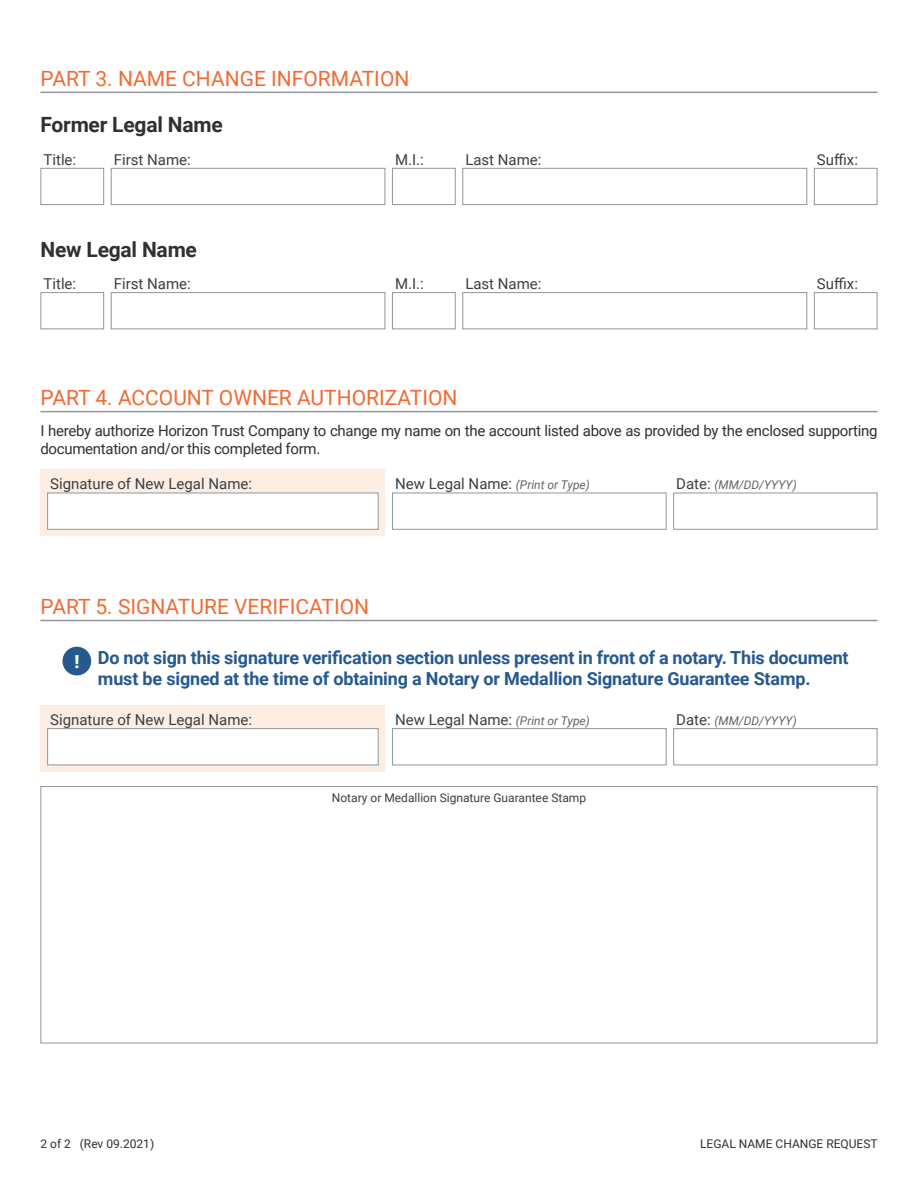
<style>
.page{position:relative;width:918px;height:1188px;background:#fff}
.page>*{position:absolute;margin:0;border:0;box-sizing:border-box;transform-origin:0 0}
.SectionTitle{font:21px "Roboto";color:#f26a32}
.SectionHeader{font:700 21px "Roboto";letter-spacing:-.01em;color:#312f30}
.FieldTitles{font:700 18px/21.6px "Roboto";letter-spacing:-.01em;color:#265990}
.FieldTitles-2{font:900 18px "Roboto";color:#fff}
.FieldTitles-3{font:15px "Roboto";color:#3e3e3f}
.t1{font:15px/18px "Roboto";letter-spacing:-.02em;color:#312f30}
.FieldTitles-4{font:12px "Roboto";color:#3e3e3f}
.t2{font:12px "Roboto";color:#312f30}
.FieldTitles-5{font:italic 12px "Roboto";letter-spacing:.01em;color:#636366}
.s1{font-style:italic;font-size:12px;color:#636366}
.s2{font-style:normal;font-size:15px;color:#3e3e3f}
</style>
<div class="page">
<div style="left:40px;top:705px;width:345px;height:67px;background:#fdeee3"></div>
<div style="left:40px;top:470px;width:345px;height:66px;background:#fdeee3"></div>
<hr style="left:40px;top:411px;width:838px;height:1px;background:#939598">
<hr style="left:40px;top:92px;width:838px;height:1px;background:#939598">
<div style="left:392px;top:493px;width:275px;height:37px;background:#fff;border:1px solid #939598"></div>
<div style="left:673px;top:493px;width:205px;height:37px;background:#fff;border:1px solid #939598"></div>
<hr style="left:40px;top:620px;width:838px;height:1px;background:#939598">
<div style="left:40px;top:786px;width:838px;height:257px;border:1px solid #939598"></div>
<div style="left:392px;top:728px;width:275px;height:37px;background:#fff;border:1px solid #939598"></div>
<div style="left:673px;top:728px;width:205px;height:37px;background:#fff;border:1px solid #939598"></div>
<div style="left:62px;top:647px;width:29px;height:28px;background:#265990;border-radius:50%"></div>
<div style="left:40px;top:168px;width:64px;height:37px;background:#fff;border:1px solid #939598"></div>
<div style="left:40px;top:292px;width:64px;height:37px;background:#fff;border:1px solid #939598"></div>
<div style="left:392px;top:168px;width:64px;height:37px;background:#fff;border:1px solid #939598"></div>
<div style="left:392px;top:292px;width:64px;height:37px;background:#fff;border:1px solid #939598"></div>
<div style="left:814px;top:168px;width:64px;height:37px;background:#fff;border:1px solid #939598"></div>
<div style="left:814px;top:292px;width:64px;height:37px;background:#fff;border:1px solid #939598"></div>
<div style="left:111px;top:168px;width:274px;height:37px;background:#fff;border:1px solid #939598"></div>
<div style="left:111px;top:292px;width:274px;height:37px;background:#fff;border:1px solid #939598"></div>
<div style="left:462px;top:168px;width:345px;height:37px;background:#fff;border:1px solid #939598"></div>
<div style="left:462px;top:292px;width:345px;height:37px;background:#fff;border:1px solid #939598"></div>
<div style="left:47px;top:728px;width:332px;height:37px;background:#fff;border:1px solid #939598"></div>
<div style="left:47px;top:493px;width:332px;height:37px;background:#fff;border:1px solid #939598"></div>
<p class="SectionTitle" style="left:40px;top:63px;width:370px">PART 3. NAME CHANGE INFORMATION</p>
<p class="SectionHeader" style="left:40px;top:110px;width:184px">Former Legal Name</p>
<p class="FieldTitles-3" style="left:44px;top:149px;width:34px">Title:</p>
<p class="FieldTitles-3" style="left:114px;top:149px;width:78px">First Name:</p>
<p class="SectionHeader" style="left:40px;top:234px;width:158px">New Legal Name</p>
<p class="FieldTitles-3" style="left:44px;top:273px;width:34px">Title:</p>
<p class="FieldTitles-3" style="left:114px;top:273px;width:78px">First Name:</p>
<p class="FieldTitles-3" style="left:395px;top:149px;width:30px">M.I.:</p>
<p class="FieldTitles-3" style="left:465px;top:149px;width:78px">Last Name:</p>
<p class="FieldTitles-3" style="left:395px;top:273px;width:30px">M.I.:</p>
<p class="FieldTitles-3" style="left:465px;top:273px;width:78px">Last Name:</p>
<p class="SectionTitle" style="left:40px;top:383px;width:419px">PART 4. ACCOUNT OWNER AUTHORIZATION</p>
<p class="FieldTitles-3" style="left:817px;top:149px;width:43px">Suffix:</p>
<p class="FieldTitles-3" style="left:817px;top:273px;width:43px">Suffix:</p>
<p class="t1" style="left:40px;top:421px;width:839px">I hereby authorize Horizon Trust Company to change my name on the account listed above as provided by the enclosed supporting documentation and/or this completed form.</p>
<p class="FieldTitles-3" style="left:50px;top:473px;width:203px">Signature of New Legal Name:</p>
<p class="FieldTitles-3" style="left:395px;top:473px;width:196px">New Legal Name: <span class="s1">(Print or Type)</span></p>
<p class="FieldTitles-5" style="left:676px;top:477px;width:122px"><span class="s2">Date:</span> (MM/DD/YYYY)</p>
<p class="SectionTitle" style="left:40px;top:592px;width:330px">PART 5. SIGNATURE VERIFICATION</p>
<p class="FieldTitles-2" style="left:74px;top:649px;width:6px">!</p>
<p class="FieldTitles" style="left:98px;top:646px;width:752px">Do not sign this signature verification section unless present in front of a notary. This document must be signed at the time of obtaining a Notary or Medallion Signature Guarantee Stamp.</p>
<p class="FieldTitles-3" style="left:50px;top:709px;width:203px">Signature of New Legal Name:</p>
<p class="FieldTitles-3" style="left:395px;top:709px;width:196px">New Legal Name: <span class="s1">(Print or Type)</span></p>
<p class="FieldTitles-5" style="left:676px;top:712px;width:122px"><span class="s2">Date:</span> (MM/DD/YYYY)</p>
<p class="FieldTitles-4" style="left:332px;top:790px;width:256px">Notary or Medallion Signature Guarantee Stamp</p>
<p class="t2" style="left:40px;top:1135px;width:115px">2 of 2 (Rev 09.2021)</p>
<p class="t2" style="left:700px;top:1135px;width:179px">LEGAL NAME CHANGE REQUEST</p>
</div>
